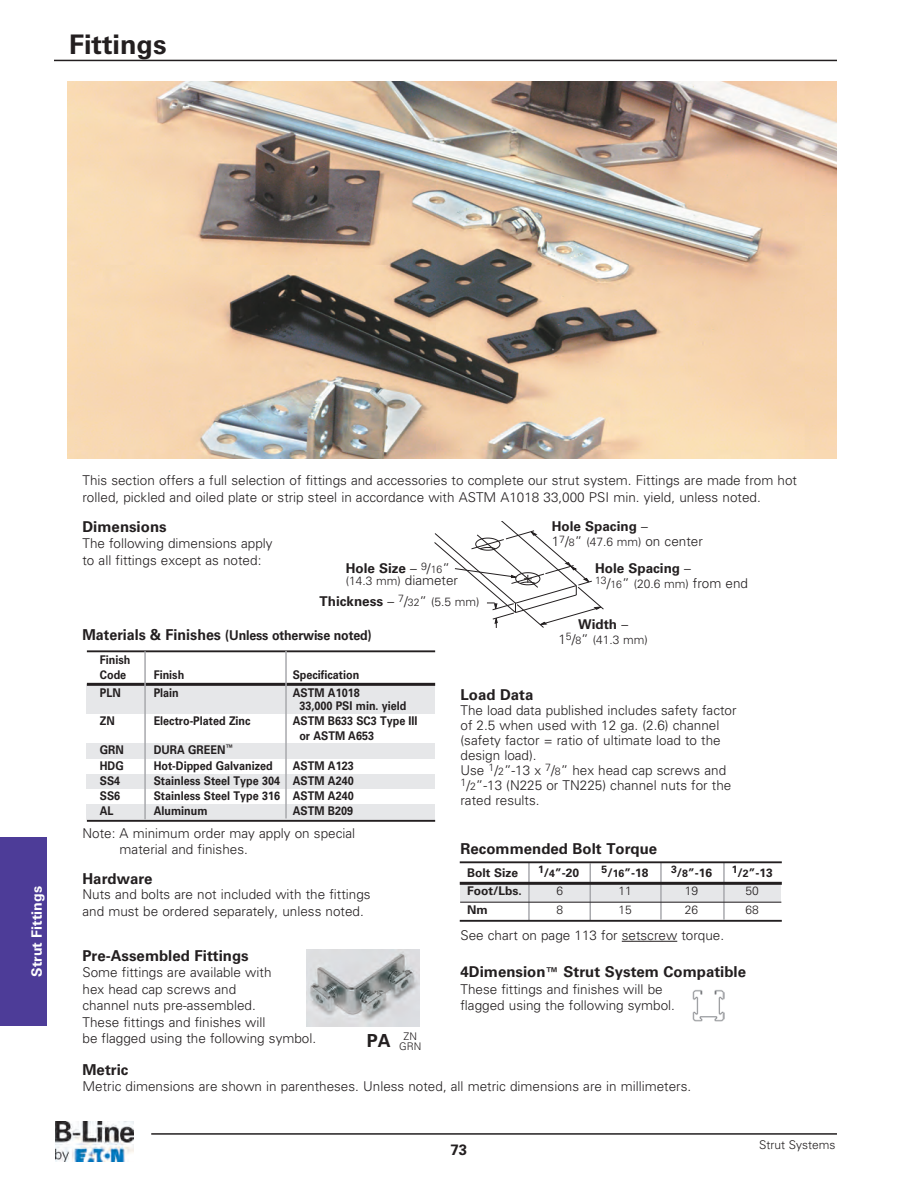
<style>
.page{position:relative;width:918px;height:1188px;background:#fff}
.page>*{position:absolute;margin:0;border:0;box-sizing:border-box;transform-origin:0 0}
.t1{font:700 27px "Univers LT Std";color:#231f20}
.t2{font:700 18px "Univers LT Std";color:#231f20}
.t3{font:700 15px "Univers LT Std";color:#231f20}
.t4{font:700 14.25px "Univers LT Std";color:#fff}
.t5{font:300 13.5px/15px "Univers LT Std";color:#231f20}
.t6{font:700 13.5px/15px "Univers LT Std";color:#231f20}
.t7{font:700 13.5px "Univers LT Std";color:#231f20;scale:.92 1}
.t8{font:700 12px/15px "Univers LT Std";color:#231f20;scale:.9 1}
.t9{font:300 12px "Univers LT Std";color:#231f20}
.t10{font:700 12px "Univers LT Std";color:#231f20}
.t11{font:300 10.5px "Univers LT Std";color:#231f20}
.s1{font-weight:700}
.s2{font-size:10.5px}
.s3{font-size:12px}
.s4{font-weight:300}
.s5{font-weight:300;font-size:10.5px}
.s6{font-weight:300;font-size:12px}
.s7{font-size:13.5px}
.s8{font-size:15px}
</style>
<div class="page">
<div style="left:86px;top:684px;width:349px;height:30px;background:#e6e7e9"></div>
<div style="left:86px;top:743px;width:349px;height:16px;background:#e6e7e9"></div>
<div style="left:86px;top:774px;width:349px;height:15px;background:#e6e7e9"></div>
<div style="left:86px;top:804px;width:349px;height:16px;background:#e6e7e9"></div>
<hr style="left:622px;top:941px;width:55px;height:1px;background:#231f20">
<img style="left:68px;top:81px;width:769px;height:378px">
<hr style="left:87px;top:683px;width:348px;height:3px;background:#231f20">
<hr style="left:87px;top:650px;width:348px;height:2px;background:#231f20">
<hr style="left:87px;top:820px;width:348px;height:2px;background:#231f20">
<hr style="left:144px;top:651px;width:2px;height:168px;background:#a8a9ad">
<hr style="left:285px;top:651px;width:2px;height:168px;background:#a8a9ad">
<svg style="left:434px;top:521px;width:170px;height:107px"></svg>
<div style="left:0;top:837px;width:47px;height:189px;background:#4d3c98"></div>
<img style="left:306px;top:950px;width:114px;height:77px">
<hr style="left:54px;top:60px;width:783px;height:1px;background:#231f20">
<hr style="left:151px;top:1133px;width:686px;height:2px;background:#231f20">
<img style="left:55px;top:1121px;width:78px;height:41px">
<img style="left:692px;top:990px;width:32px;height:31px">
<div style="left:461px;top:883px;width:320px;height:20px;background:#e6e7e9"></div>
<hr style="left:528px;top:863px;width:2px;height:57px;background:#a8a9ad">
<hr style="left:590px;top:863px;width:1px;height:57px;background:#a8a9ad">
<hr style="left:660px;top:863px;width:2px;height:57px;background:#a8a9ad">
<hr style="left:723px;top:863px;width:2px;height:57px;background:#a8a9ad">
<hr style="left:460px;top:882px;width:322px;height:3px;background:#231f20">
<hr style="left:460px;top:920px;width:322px;height:2px;background:#231f20">
<hr style="left:460px;top:861px;width:322px;height:2px;background:#231f20">
<hr style="left:460px;top:902px;width:321px;height:1px;background:#231f20">
<h1 class="t1" style="left:69px;top:34px;width:99px">Fittings</h1>
<p class="t4" style="left:32px;top:977px;width:92px;rotate:-90deg">Strut Fittings</p>
<p class="t5" style="left:82px;top:473px;width:716px;line-height:16.5px">This section offers a full selection of fittings and accessories to complete our strut system. Fittings are made from hot rolled, pickled and oiled plate or strip steel in accordance with ASTM A1018 33,000 PSI min. yield, unless noted.</p>
<p class="t3" style="left:82px;top:521px;width:86px">Dimensions</p>
<p class="t5" style="left:82px;top:536px;width:192px;line-height:16.5px">The following dimensions apply to all fittings except as noted:</p>
<p class="t5" style="left:552px;top:520px;width:153px"><span class="s1">Hole Spacing</span> –<br>1<sup>7</sup>/<span class="s2">8</span>” <span class="s3">(47.6 mm)</span> on center</p>
<p class="t6" style="left:595px;top:562px;width:155px">Hole Spacing <span class="s4">–<br></span><sup>13</sup><span class="s4">/</span><span class="s5">16</span><span class="s4">”</span> <span class="s6">(20.6 mm)</span> <span class="s4">from end</span></p>
<p class="t6" style="left:346px;top:562px;width:106px">Hole Size <span class="s4">–</span> <sup>9</sup><span class="s4">/</span><span class="s5">16</span><span class="s4">”</span></p>
<p class="t9" style="left:346px;top:576px;width:114px">(14.3 mm) <span class="s7">diameter</span></p>
<p class="t6" style="left:320px;top:595px;width:161px">Thickness <span class="s4">–</span> <sup>7</sup><span class="s4">/</span><span class="s5">32</span><span class="s4">”</span> <span class="s6">(5.5 mm)</span></p>
<p class="t7" style="left:83px;top:630px;width:316px"><span class="s8">Materials &amp; Finishes</span> (Unless otherwise noted)</p>
<p class="t8" style="left:100px;top:653px;width:36px">Finish<br>Code</p>
<p class="t8" style="left:154px;top:668px;width:36px">Finish</p>
<p class="t8" style="left:293px;top:668px;width:76px">Specification</p>
<p class="t8" style="left:100px;top:686px;width:25px">PLN</p>
<p class="t8" style="left:154px;top:686px;width:30px">Plain</p>
<p class="t8" style="left:299px;top:687px;width:121px;line-height:13.5px;text-indent:-7px">ASTM A1018<br>33,000 PSI min. yield</p>
<p class="t8" style="left:100px;top:715px;width:18px">ZN</p>
<p class="t8" style="left:154px;top:715px;width:109px">Electro-Plated Zinc</p>
<p class="t8" style="left:299px;top:715px;width:133px;text-indent:-7px">ASTM B633 SC3 Type III or ASTM A653</p>
<p class="t8" style="left:100px;top:744px;width:28px">GRN</p>
<p class="t8" style="left:154px;top:744px;width:90px">DURA GREEN<sup>™</sup></p>
<p class="t8" style="left:100px;top:760px;width:28px">HDG</p>
<p class="t8" style="left:154px;top:760px;width:134px">Hot-Dipped Galvanized</p>
<p class="t8" style="left:293px;top:760px;width:69px">ASTM A123</p>
<p class="t8" style="left:100px;top:775px;width:24px">SS4</p>
<p class="t8" style="left:154px;top:775px;width:224px">Stainless Steel Type 304 ASTM A240</p>
<p class="t8" style="left:100px;top:790px;width:24px">SS6</p>
<p class="t8" style="left:154px;top:790px;width:224px">Stainless Steel Type 316 ASTM A240</p>
<p class="t8" style="left:100px;top:805px;width:17px">AL</p>
<p class="t8" style="left:154px;top:805px;width:61px">Aluminum</p>
<p class="t8" style="left:293px;top:805px;width:69px">ASTM B209</p>
<p class="t5" style="left:120px;top:826px;width:237px;line-height:16.5px;text-indent:-37px">Note: A minimum order may apply on special material and finishes.</p>
<p class="t3" style="left:82px;top:873px;width:72px">Hardware</p>
<p class="t5" style="left:82px;top:887px;width:290px;line-height:16.5px">Nuts and bolts are not included with the fittings and must be ordered separately, unless noted.</p>
<p class="t6" style="left:578px;top:618px;width:51px">Width <span class="s4">–</span></p>
<p class="t9" style="left:558px;top:635px;width:91px"><span class="s7">1</span><sup>5</sup><span class="s7">/</span><span class="s2">8</span><span class="s7">”</span> (41.3 mm)</p>
<p class="t3" style="left:460px;top:689px;width:74px">Load Data</p>
<p class="t5" style="left:460px;top:704px;width:278px">The load data published includes safety factor of 2.5 when used with 12 ga. (2.6) channel (safety factor = ratio of ultimate load to the design load).<br>Use <sup>1</sup>/<span class="s2">2</span>”-13 x <sup>7</sup>/<span class="s2">8</span>” hex head cap screws and <sup>1</sup>/<span class="s2">2</span>”-13 (N225 or TN225) channel nuts for the rated results.</p>
<p class="t3" style="left:460px;top:843px;width:198px">Recommended Bolt Torque</p>
<p class="t10" style="left:467px;top:868px;width:53px">Bolt Size</p>
<p class="t10" style="left:538px;top:868px;width:43px"><sup>1</sup>/<span class="s2">4</span>”-20</p>
<p class="t10" style="left:602px;top:868px;width:48px"><sup>5</sup>/<span class="s2">16</span>”-18</p>
<p class="t10" style="left:671px;top:868px;width:43px"><sup>3</sup>/<span class="s2">8</span>”-16</p>
<p class="t10" style="left:732px;top:868px;width:43px"><sup>1</sup>/<span class="s2">2</span>”-13</p>
<p class="t10" style="left:467px;top:887px;width:56px">Foot/Lbs.</p>
<p class="t9" style="left:556px;top:887px;width:8px">6</p>
<p class="t9" style="left:618px;top:887px;width:15px">11</p>
<p class="t9" style="left:685px;top:887px;width:15px">19</p>
<p class="t9" style="left:746px;top:887px;width:15px">50</p>
<p class="t10" style="left:467px;top:905px;width:22px">Nm</p>
<p class="t9" style="left:556px;top:905px;width:8px">8</p>
<p class="t9" style="left:618px;top:905px;width:15px">15</p>
<p class="t9" style="left:685px;top:905px;width:15px">26</p>
<p class="t9" style="left:746px;top:905px;width:15px">68</p>
<p class="t5" style="left:460px;top:929px;width:265px">See chart on page 113 for setscrew torque.</p>
<p class="t3" style="left:82px;top:950px;width:168px">Pre-Assembled Fittings</p>
<p class="t5" style="left:82px;top:966px;width:191px">Some fittings are available with</p>
<p class="t3" style="left:460px;top:966px;width:287px">4Dimension<span class="s7">™</span> Strut System Compatible</p>
<p class="t5" style="left:82px;top:983px;width:155px">hex head cap screws and</p>
<p class="t5" style="left:460px;top:983px;width:204px">These fittings and finishes will be</p>
<p class="t5" style="left:82px;top:999px;width:175px">channel nuts pre-assembled.</p>
<p class="t5" style="left:460px;top:999px;width:216px">flagged using the following symbol.</p>
<p class="t5" style="left:82px;top:1015px;width:235px;line-height:16.5px">These fittings and finishes will<br>be flagged using the following symbol.</p>
<p class="t3" style="left:82px;top:1064px;width:47px">Metric</p>
<p class="t5" style="left:82px;top:1080px;width:610px">Metric dimensions are shown in parentheses. Unless noted, all metric dimensions are in millimeters.</p>
<h2 class="t2" style="left:367px;top:1034px;width:52px">PA <sup>ZN</sup></h2>
<p class="t11" style="left:399px;top:1043px;width:24px">GRN</p>
<p class="t3" style="left:451px;top:1144px;width:18px">73</p>
<p class="t9" style="left:759px;top:1141px;width:78px">Strut Systems</p>
</div>
